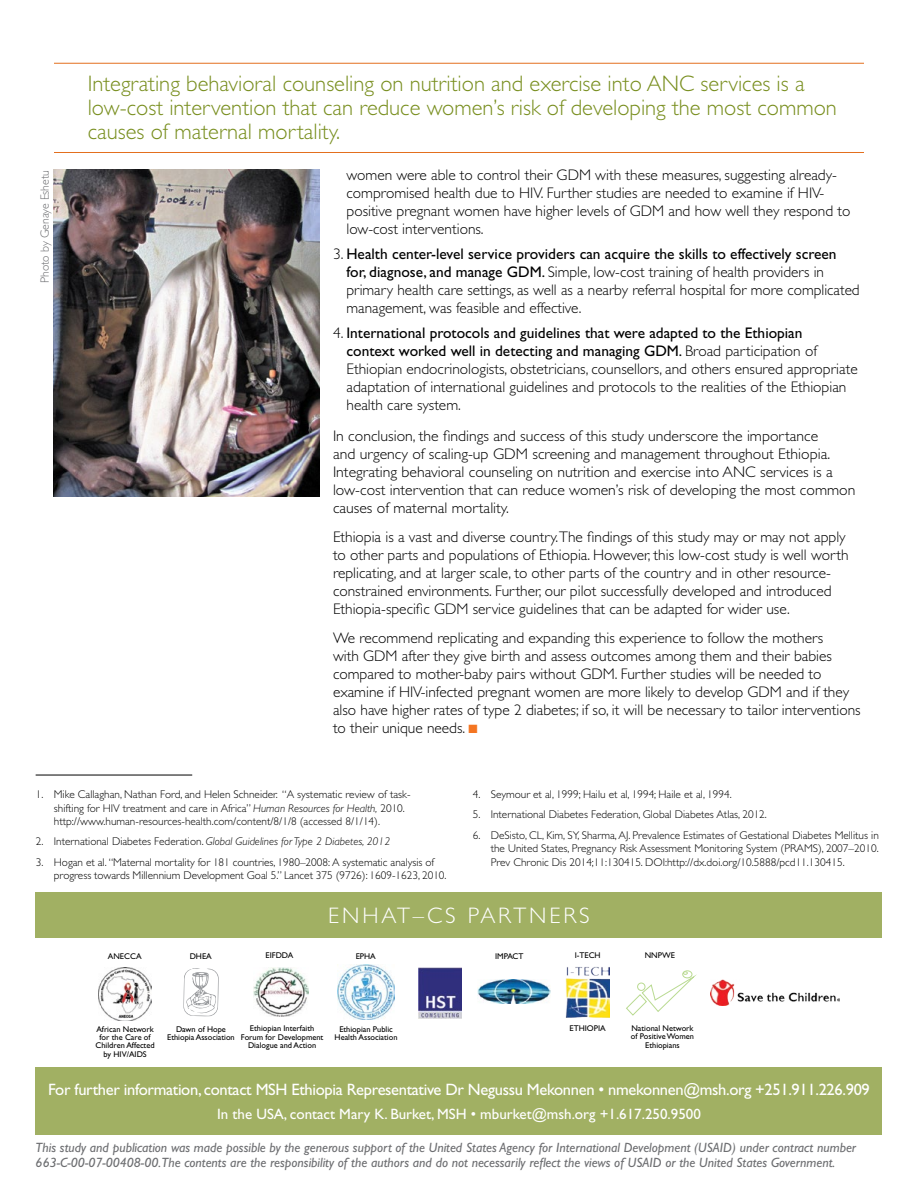
<style>
.page{position:relative;width:918px;height:1188px;background:#fff}
.page>*{position:absolute;margin:0;border:0;box-sizing:border-box;transform-origin:0 0}
.t1{font:300 22.5px/24px "Gill Sans Std";color:#788e1e}
.t2{font:300 22.5px "Gill Sans Std";letter-spacing:.13em;color:#fff}
.t3{font:16.5px "Gill Sans Std";letter-spacing:-.02em;color:#fff}
.t4{font:300 15.3px/18px "Gill Sans Std";color:#000}
.t5{font:15px "Gill Sans Std";color:#fff}
.t6{font:italic 13.5px/15px "Gill Sans Std";color:#6d6e71}
.t7{font:300 12px "Gill Sans Std";letter-spacing:-.005em;color:#6d6e71}
.t8{font:300 11.25px/13.5px "Gill Sans Std";color:#000}
.t9{font:italic 300 11.25px "Gill Sans Std";color:#000}
.t10{font:8.4px/8.4px "Gill Sans Std";color:#000;text-align:center}
.s1{font-weight:400}
.s2{color:#f47522}
.s3{font-style:italic}
.s4{font-style:normal}
</style>
<div class="page">
<img style="left:98px;top:967px;width:53px;height:53px">
<svg style="left:198px;top:1016px;width:12px;height:1px"></svg>
<svg style="left:183px;top:968px;width:36px;height:48px"></svg>
<img style="left:254px;top:967px;width:54px;height:49px">
<img style="left:338px;top:965px;width:56px;height:54px">
<img style="left:418px;top:967px;width:44px;height:52px">
<img style="left:477px;top:979px;width:74px;height:25px">
<img style="left:566px;top:967px;width:43px;height:51px">
<div style="left:683px;top:971px;width:9px;height:7px;border:1px solid #b9da91;border-radius:50%"></div>
<svg style="left:626px;top:972px;width:70px;height:43px"></svg>
<img style="left:711px;top:979px;width:128px;height:26px">
<div style="left:36px;top:892px;width:846px;height:46px;background:#a1b063"></div>
<div style="left:36px;top:1068px;width:846px;height:67px;background:#a1b063"></div>
<hr style="left:54px;top:63px;width:810px;height:1px;background:#e36f1e">
<hr style="left:54px;top:152px;width:810px;height:1px;background:#e36f1e">
<hr style="left:36px;top:775px;width:156px;height:1px;background:#000">
<img style="left:54px;top:170px;width:265px;height:327px">
<p class="t7" style="left:38px;top:283px;width:114px;rotate:-90deg">Photo by Genaye Eshetu</p>
<h1 class="t1" style="left:88px;top:71px;width:751px">Integrating behavioral counseling on nutrition and exercise into ANC services is a low-cost intervention that can reduce women’s risk of developing the most common causes of maternal mortality.</h1>
<p class="t4" style="left:346px;top:167px;width:506px">women were able to control their GDM with these measures, suggesting already&shy;compromised health due to HIV. Further studies are needed to examine if HIV&shy;positive pregnant women have higher levels of GDM and how well they respond to low-cost interventions.</p>
<p class="t4" style="left:346px;top:245px;width:515px;text-indent:-13px">3. <span class="s1">Health center-level service providers can acquire the skills to effectively screen for, diagnose, and manage GDM.</span> Simple, low-cost training of health providers in primary health care settings, as well as a nearby referral hospital for more complicated management, was feasible and effective.</p>
<p class="t4" style="left:346px;top:324px;width:513px;text-indent:-13px">4. <span class="s1">International protocols and guidelines that were adapted to the Ethiopian<br>context worked well in detecting and managing GDM.</span> Broad participation of Ethiopian endocrinologists, obstetricians, counsellors, and others ensured appropriate adaptation of international guidelines and protocols to the realities of the Ethiopian health care system.</p>
<p class="t4" style="left:333px;top:428px;width:524px">In conclusion, the findings and success of this study underscore the importance<br>and urgency of scaling-up GDM screening and management throughout Ethiopia.<br>Integrating behavioral counseling on nutrition and exercise into ANC services is a low-cost intervention that can reduce women’s risk of developing the most common causes of maternal mortality.</p>
<p class="t4" style="left:333px;top:528px;width:517px">Ethiopia is a vast and diverse country.The findings of this study may or may not apply to other parts and populations of Ethiopia. However, this low-cost study is well worth replicating, and at larger scale, to other parts of the country and in other resource&shy;constrained environments. Further, our pilot successfully developed and introduced Ethiopia-specific GDM service guidelines that can be adapted for wider use.</p>
<p class="t4" style="left:333px;top:629px;width:529px">We recommend replicating and expanding this experience to follow the mothers<br>with GDM after they give birth and assess outcomes among them and their babies compared to mother-baby pairs without GDM. Further studies will be needed to examine if HIV-infected pregnant women are more likely to develop GDM and if they also have higher rates of type 2 diabetes; if so, it will be necessary to tailor interventions to their unique needs. <span class="s2">■</span></p>
<p class="t8" style="left:54px;top:788px;width:358px;text-indent:-18px">1. Mike Callaghan, Nathan Ford, and Helen Schneider. “A systematic review of task&shy;shifting for HIV treatment and care in Africa” <span class="s3">Human Resources for Health,</span> 2010. http://www.human-resources-health.com/content/8/1/8 (accessed 8/1/14).</p>
<p class="t9" style="left:36px;top:835px;width:356px"><span class="s4">2. International Diabetes Federation.</span> Global Guidelines for Type 2 Diabetes, 2012</p>
<p class="t8" style="left:54px;top:855px;width:394px;text-indent:-18px">3. Hogan et al. “Maternal mortality for 181 countries, 1980–2008: A systematic analysis of progress towards Millennium Development Goal 5.” Lancet 375 (9726): 1609-1623, 2010.</p>
<p class="t8" style="left:473px;top:788px;width:260px">4. Seymour et al, 1999; Hailu et al, 1994; Haile et al, 1994.</p>
<p class="t8" style="left:473px;top:808px;width:296px">5. International Diabetes Federation, Global Diabetes Atlas, 2012.</p>
<p class="t8" style="left:491px;top:828px;width:390px;text-align:justify;text-indent:-18px">6. DeSisto, CL, Kim, SY, Sharma, AJ. Prevalence Estimates of Gestational Diabetes Mellitus in the United States, Pregnancy Risk Assessment Monitoring System (PRAMS), 2007–2010.<br>Prev Chronic Dis 2014;11:130415. DOI:http://dx.doi.org/10.5888/pcd11.130415.</p>
<p class="t10" style="left:108px;top:952px;width:35px">ANECCA</p>
<p class="t10" style="left:190px;top:952px;width:24px">DHEA</p>
<p class="t10" style="left:266px;top:951px;width:29px">EIFDDA</p>
<h1 class="t2" style="left:328px;top:903px;width:263px">ENHAT–CS PARTNERS</h1>
<p class="t10" style="left:356px;top:952px;width:22px">EPHA</p>
<p class="t10" style="left:495px;top:952px;width:30px">IMPACT</p>
<p class="t10" style="left:575px;top:951px;width:27px">I-TECH</p>
<p class="t10" style="left:645px;top:951px;width:32px">NNPWE</p>
<p class="t10" style="left:96px;top:1025px;width:61px">African Network for the Care of<br>Children Affected by HIV/AIDS</p>
<p class="t10" style="left:241px;top:1024px;width:84px">Ethiopian Interfaith<br>Forum for Development<br>Dialogue and Action</p>
<p class="t10" style="left:167px;top:1025px;width:69px">Dawn of Hope<br>Ethiopia Association</p>
<p class="t10" style="left:335px;top:1025px;width:64px">Ethiopian Public<br>Health Association</p>
<p class="t10" style="left:570px;top:1024px;width:38px">ETHIOPIA</p>
<p class="t10" style="left:631px;top:1024px;width:65px">National Network of Positive Women<br>Ethiopians</p>
<p class="t3" style="left:48px;top:1080px;width:823px">For further information, contact MSH Ethiopia Representative Dr Negussu Mekonnen • nmekonnen@msh.org +251.911.226.909</p>
<p class="t5" style="left:217px;top:1105px;width:485px">In the USA, contact Mary K. Burket, MSH • mburket@msh.org +1.617.250.9500</p>
<p class="t6" style="left:36px;top:1140px;width:822px">This study and publication was made possible by the generous support of the United States Agency for International Development (USAID) under contract number<br>663-C-00-07-00408-00.The contents are the responsibility of the authors and do not necessarily reflect the views of USAID or the United States Government.</p>
</div>
